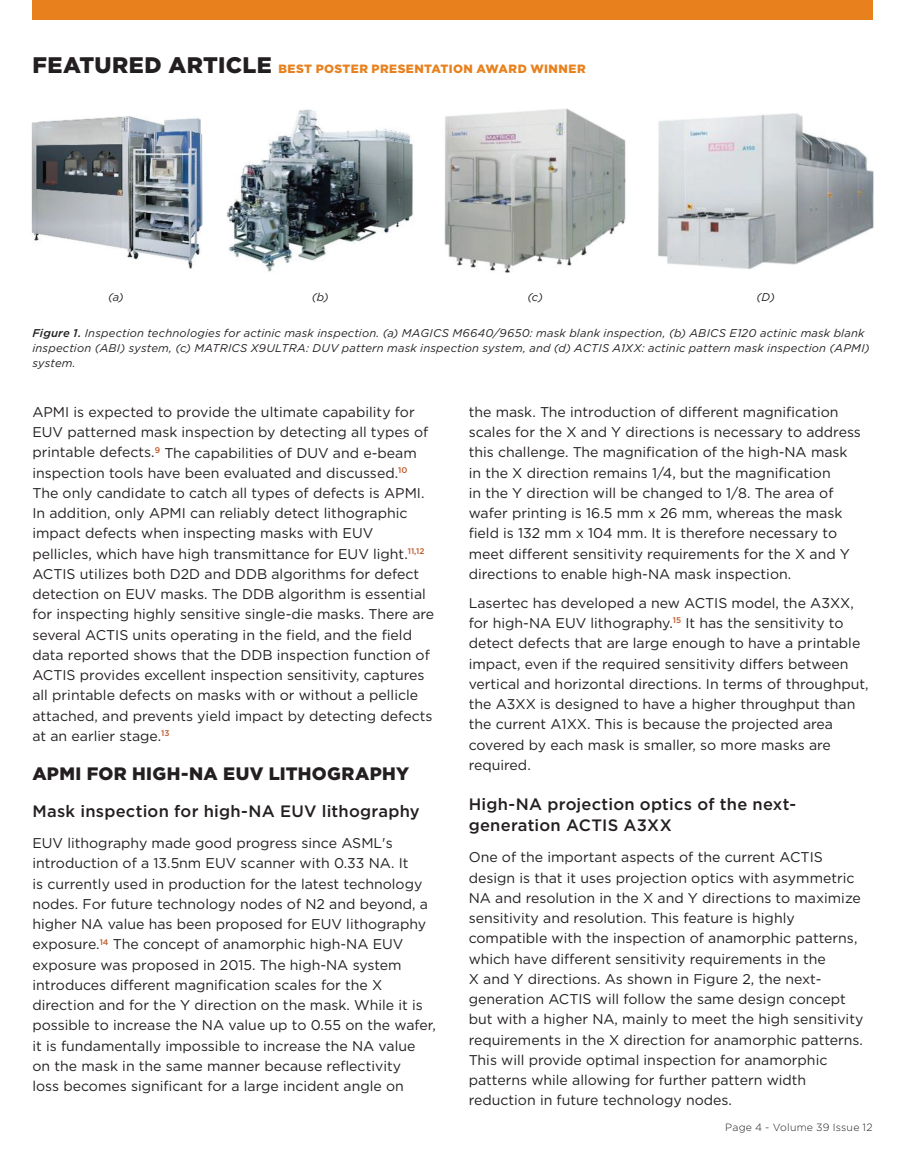
<style>
.page{position:relative;width:905px;height:1161px;background:#fff}
.page>*{position:absolute;margin:0;border:0;box-sizing:border-box;transform-origin:0 0}
.t1{font:900 18px "Gotham";letter-spacing:.015em;color:#231f20}
.t2{font:500 16.5px/21px "Gotham";letter-spacing:.015em;color:#231f20}
.t3{font:14.1px/20.2px "Gotham";color:#231f20}
.t4{font:900 12px "Gotham";letter-spacing:.03em;color:#e8811d}
.t5{font:italic 11.25px/15px "Gotham";letter-spacing:.015em;color:#231f20}
.t6{font:300 10.5px "Gotham";letter-spacing:.02em;color:#231f20}
.s1{font-size:22.5px;color:#231f20}
.s2{font-weight:500}
</style>
<div class="page">
<div style="left:32px;top:0;width:840px;height:19px;background:#e8811d"></div>
<img style="left:31px;top:116px;width:172px;height:153px">
<img style="left:226px;top:109px;width:187px;height:163px">
<img style="left:444px;top:108px;width:182px;height:165px">
<img style="left:658px;top:113px;width:216px;height:157px">
<p class="t4" style="left:32px;top:60px;width:554px"><span class="s1">FEATURED ARTICLE</span> BEST POSTER PRESENTATION AWARD WINNER</p>
<p class="t5" style="left:312px;top:289px;width:18px">(b)</p>
<p class="t5" style="left:527px;top:289px;width:17px">(c)</p>
<p class="t5" style="left:756px;top:289px;width:20px">(D)</p>
<p class="t5" style="left:108px;top:289px;width:17px">(a)</p>
<p class="t5" style="left:32px;top:325px;width:838px"><span class="s2">Figure 1.</span> Inspection technologies for actinic mask inspection. (a) MAGICS M6640/9650: mask blank inspection, (b) ABICS E120 actinic mask blank inspection (ABI) system, (c) MATRICS X9ULTRA: DUV pattern mask inspection system, and (d) ACTIS A1XX: actinic pattern mask inspection (APMI) system.</p>
<p class="t3" style="left:32px;top:402px;width:403px">APMI is expected to provide the ultimate capability for EUV patterned mask inspection by detecting all types of printable defects.<sup>9</sup> The capabilities of DUV and e-beam inspection tools have been evaluated and discussed.<sup>10<br></sup>The only candidate to catch all types of defects is APMI.<br>In addition, only APMI can reliably detect lithographic impact defects when inspecting masks with EUV pellicles, which have high transmittance for EUV light.<sup>11,12<br></sup>ACTIS utilizes both D2D and DDB algorithms for defect detection on EUV masks. The DDB algorithm is essential for inspecting highly sensitive single-die masks. There are several ACTIS units operating in the field, and the field data reported shows that the DDB inspection function of ACTIS provides excellent inspection sensitivity, captures all printable defects on masks with or without a pellicle attached, and prevents yield impact by detecting defects at an earlier stage.<sup>13</sup></p>
<p class="t1" style="left:32px;top:761px;width:378px">APMI FOR HIGH-NA EUV LITHOGRAPHY</p>
<p class="t2" style="left:32px;top:801px;width:389px">Mask inspection for high-NA EUV lithography</p>
<p class="t3" style="left:32px;top:833px;width:405px">EUV lithography made good progress since ASML's introduction of a 13.5nm EUV scanner with 0.33 NA. It<br>is currently used in production for the latest technology nodes. For future technology nodes of N2 and beyond, a higher NA value has been proposed for EUV lithography exposure.<sup>14</sup> The concept of anamorphic high-NA EUV exposure was proposed in 2015. The high-NA system introduces different magnification scales for the X direction and for the Y direction on the mask. While it is possible to increase the NA value up to 0.55 on the wafer, it is fundamentally impossible to increase the NA value on the mask in the same manner because reflectivity<br>loss becomes significant for a large incident angle on</p>
<p class="t3" style="left:468px;top:402px;width:394px">the mask. The introduction of different magnification scales for the X and Y directions is necessary to address this challenge. The magnification of the high-NA mask in the X direction remains 1/4, but the magnification<br>in the Y direction will be changed to 1/8. The area of wafer printing is 16.5 mm x 26 mm, whereas the mask field is 132 mm x 104 mm. It is therefore necessary to meet different sensitivity requirements for the X and Y directions to enable high-NA mask inspection.</p>
<p class="t3" style="left:468px;top:592px;width:401px">Lasertec has developed a new ACTIS model, the A3XX, for high-NA EUV lithography.<sup>15</sup> It has the sensitivity to detect defects that are large enough to have a printable impact, even if the required sensitivity differs between vertical and horizontal directions. In terms of throughput, the A3XX is designed to have a higher throughput than the current A1XX. This is because the projected area covered by each mask is smaller, so more masks are required.</p>
<p class="t2" style="left:468px;top:794px;width:329px">High-NA projection optics of the next&shy;generation ACTIS A3XX</p>
<p class="t3" style="left:468px;top:847px;width:396px">One of the important aspects of the current ACTIS design is that it uses projection optics with asymmetric NA and resolution in the X and Y directions to maximize sensitivity and resolution. This feature is highly compatible with the inspection of anamorphic patterns, which have different sensitivity requirements in the<br>X and Y directions. As shown in Figure 2, the next&shy;generation ACTIS will follow the same design concept but with a higher NA, mainly to meet the high sensitivity requirements in the X direction for anamorphic patterns.<br>This will provide optimal inspection for anamorphic patterns while allowing for further pattern width reduction in future technology nodes.</p>
<p class="t6" style="left:725px;top:1120px;width:149px">Page 4 - Volume 39 Issue 12</p>
</div>
